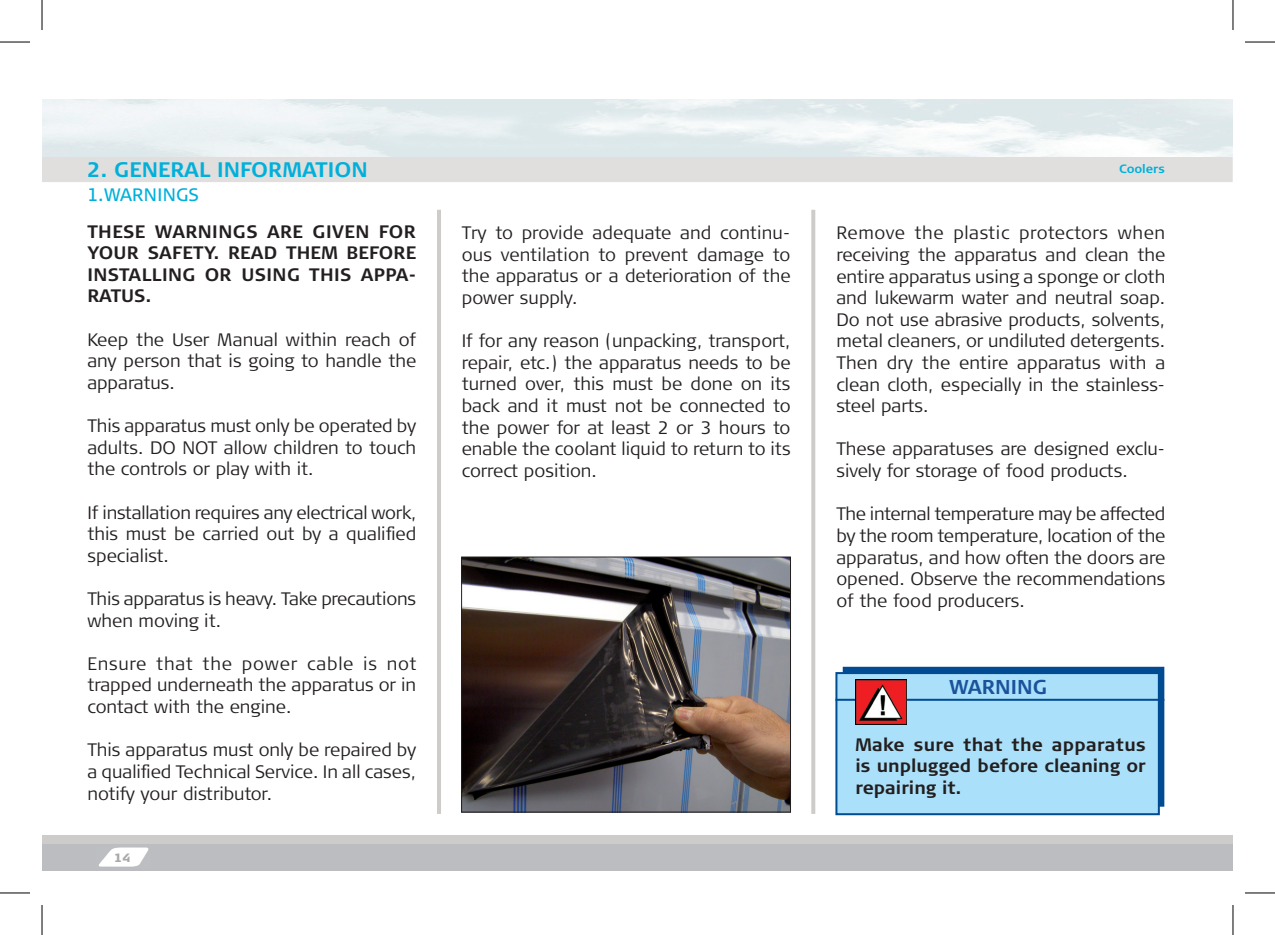
<style>
.page{position:relative;width:1275px;height:935px;background:#fff}
.page>*{position:absolute;margin:0;border:0;box-sizing:border-box;transform-origin:0 0}
.t1{font:700 21px "Signa Column";color:#00b0db}
.t2{font:700 20px "Signa Column";color:#1a529c}
.t3{font:300 18px/21.6px "Signa Column";color:#231f20;text-align:justify}
.t4{font:700 18px/21.6px "Signa Column";color:#231f20;text-align:justify}
.t5{font:18px "Signa Column";color:#00b0db}
.t6{font:700 12px "Signa Column";color:#00b0db}
.t7{font:900 12px "Signa Column";color:#a8a9ad}
</style>
<div class="page">
<hr style="left:437px;top:210px;width:4px;height:603px;background:#ceccca">
<svg style="left:811px;top:210px;width:4px;height:603px;background:#d1cfce"></svg>
<div style="left:42px;top:843px;width:1190px;height:27px;background:#bcbdc0"></div>
<div style="left:42px;top:834px;width:1190px;height:9px;background:#ceccca"></div>
<div style="left:42px;top:156px;width:1190px;height:26px;background:#e0dfdd"></div>
<img style="left:98px;top:847px;width:51px;height:20px">
<div style="left:843px;top:667px;width:320px;height:138px;background:#014b92"></div>
<div style="left:842px;top:666px;width:322px;height:140px;border:2px solid #014b92"></div>
<div style="left:836px;top:673px;width:322px;height:141px;background:#aae0f9"></div>
<div style="left:835px;top:672px;width:324px;height:143px;border:2px solid #014b92"></div>
<hr style="left:835px;top:698px;width:329px;height:2px;background:#014b92">
<img style="left:855px;top:679px;width:51px;height:45px">
<img style="left:463px;top:558px;width:326px;height:252px">
<div style="left:461px;top:556px;width:330px;height:256px;border:1px solid #231f20"></div>
<hr style="left:0;top:42px;width:30px;height:1px;background:#000">
<hr style="left:1245px;top:42px;width:30px;height:1px;background:#000">
<hr style="left:0;top:892px;width:30px;height:1px;background:#000">
<hr style="left:1245px;top:892px;width:30px;height:1px;background:#000">
<hr style="left:42px;top:0;width:1px;height:30px;background:#000">
<hr style="left:42px;top:904px;width:1px;height:30px;background:#000">
<hr style="left:1232px;top:0;width:1px;height:30px;background:#000">
<hr style="left:1232px;top:904px;width:1px;height:30px;background:#000">
<p class="t1" style="left:87px;top:158px;width:282px">2. GENERAL INFORMATION</p>
<p class="t5" style="left:87px;top:185px;width:113px">1.WARNINGS</p>
<p class="t4" style="left:87px;top:220px;width:330px">THESE WARNINGS ARE GIVEN FOR YOUR SAFETY. READ THEM BEFORE INSTALLING OR USING THIS APPA-RATUS.</p>
<p class="t3" style="left:87px;top:328px;width:330px">Keep the User Manual within reach of any person that is going to handle the apparatus.</p>
<p class="t3" style="left:87px;top:415px;width:330px">This apparatus must only be operated by adults. DO NOT allow children to touch the controls or play with it.</p>
<p class="t3" style="left:87px;top:501px;width:330px">If installation requires any electrical work, this must be carried out by a qualified specialist.</p>
<p class="t3" style="left:87px;top:588px;width:330px">This apparatus is heavy. Take precautions when moving it.</p>
<p class="t3" style="left:87px;top:652px;width:330px">Ensure that the power cable is not trapped underneath the apparatus or in contact with the engine.</p>
<p class="t3" style="left:87px;top:739px;width:330px">This apparatus must only be repaired by a qualified Technical Service. In all cases, notify your distributor.</p>
<p class="t7" style="left:114px;top:850px;width:18px">14</p>
<p class="t3" style="left:462px;top:222px;width:330px">Try to provide adequate and continu&shy;ous ventilation to prevent damage to the apparatus or a deterioration of the power supply.</p>
<p class="t3" style="left:462px;top:330px;width:330px">If for any reason (unpacking, transport, repair, etc.) the apparatus needs to be turned over, this must be done on its back and it must not be connected to the power for at least 2 or 3 hours to enable the coolant liquid to return to its correct position.</p>
<p class="t6" style="left:1119px;top:161px;width:47px">Coolers</p>
<p class="t3" style="left:836px;top:222px;width:330px">Remove the plastic protectors when receiving the apparatus and clean the entire apparatus using a sponge or cloth and lukewarm water and neutral soap.<br>Do not use abrasive products, solvents, metal cleaners, or undiluted detergents.<br>Then dry the entire apparatus with a clean cloth, especially in the stainless&shy;steel parts.</p>
<p class="t3" style="left:836px;top:438px;width:330px">These apparatuses are designed exclu&shy;sively for storage of food products.</p>
<p class="t3" style="left:836px;top:503px;width:330px">The internal temperature may be affected by the room temperature, location of the apparatus, and how often the doors are opened. Observe the recommendations of the food producers.</p>
<p class="t2" style="left:949px;top:674px;width:99px">WARNING</p>
<p class="t4" style="left:855px;top:733px;width:292px">Make sure that the apparatus is unplugged before cleaning or repairing it.</p>
</div>
